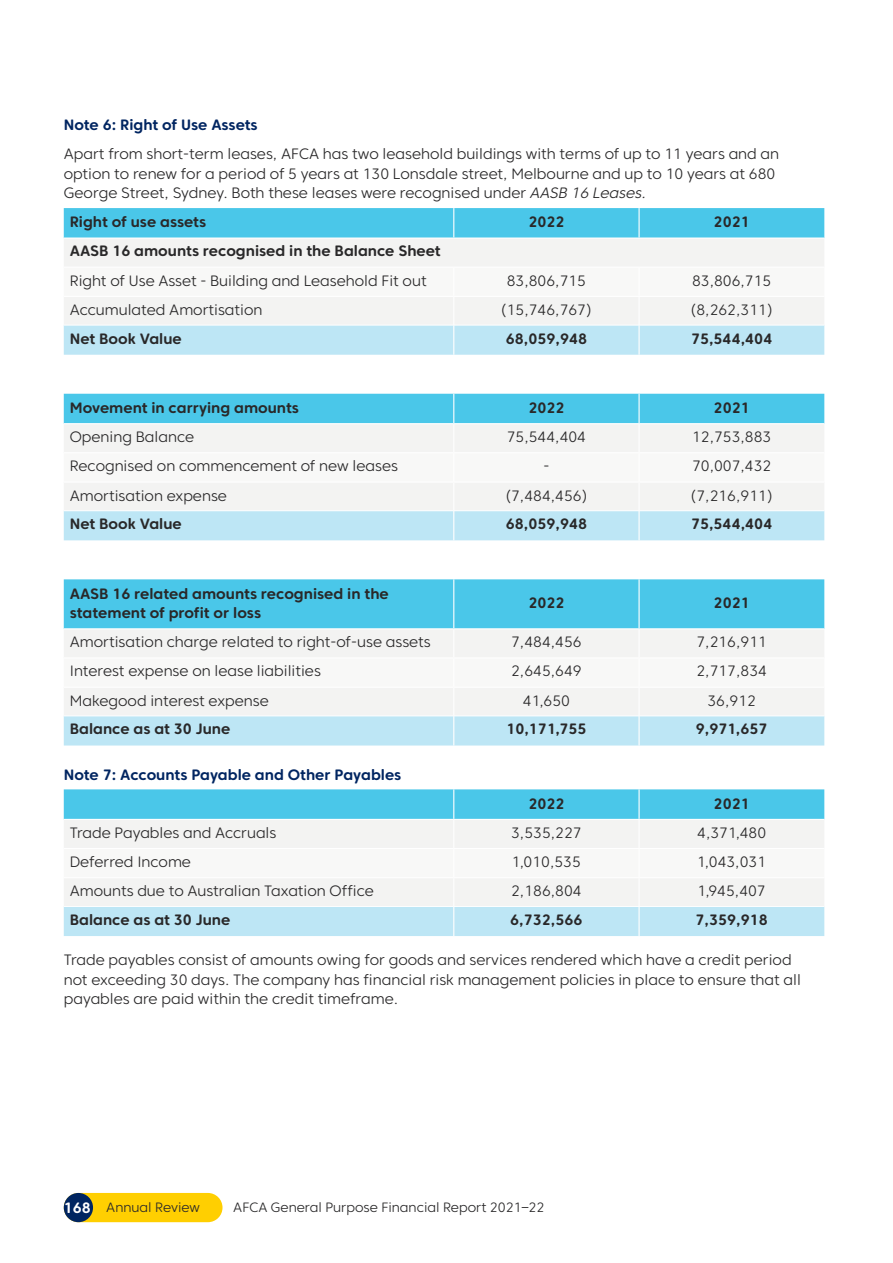
<style>
.page{position:relative;width:893px;height:1263px;background:#fff}
.page>*{position:absolute;margin:0;border:0;box-sizing:border-box;transform-origin:0 0}
.t1{font:300 15px/19.5px "Core Sans CR 35";color:#292829}
.t2{font:700 15px/19.5px "Core Sans CR 65";color:#292829}
.t3{font:700 15px "Core Sans CR 65";color:#002561}
.t4{font:300 13.5px "Core Sans CR 35";color:#292829}
.s1{font-family:"Core Sans CR 35 Light It";font-weight:400}
.s2{font-family:"Core Sans CR 65";font-weight:700;font-size:15px;color:#fff}
</style>
<div class="page">
<div style="left:64px;top:239px;width:760px;height:27px;background:#f3f3f2"></div>
<div style="left:64px;top:208px;width:760px;height:29px;background:#4ac7e9"></div>
<hr style="left:638px;top:208px;width:2px;height:29px;background:#fff">
<svg style="left:64px;top:297px;width:760px;height:58px"></svg>
<hr style="left:638px;top:297px;width:2px;height:28px;background:#fff">
<hr style="left:453px;top:325px;width:1px;height:30px;background:#fff">
<hr style="left:638px;top:325px;width:2px;height:30px;background:#fff">
<hr style="left:64px;top:325px;width:390px;height:1px;background:#fff">
<hr style="left:454px;top:325px;width:185px;height:1px;background:#fff">
<hr style="left:639px;top:325px;width:185px;height:1px;background:#fff">
<svg style="left:64px;top:394px;width:760px;height:146px"></svg>
<hr style="left:638px;top:511px;width:2px;height:29px;background:#fff">
<hr style="left:64px;top:510px;width:390px;height:1px;background:#fff">
<hr style="left:454px;top:510px;width:185px;height:1px;background:#fff">
<hr style="left:639px;top:510px;width:185px;height:1px;background:#fff">
<svg style="left:64px;top:579px;width:760px;height:166px"></svg>
<hr style="left:638px;top:716px;width:2px;height:29px;background:#fff">
<hr style="left:64px;top:716px;width:390px;height:1px;background:#fff">
<hr style="left:454px;top:716px;width:185px;height:1px;background:#fff">
<hr style="left:639px;top:716px;width:185px;height:1px;background:#fff">
<svg style="left:64px;top:789px;width:760px;height:147px"></svg>
<hr style="left:638px;top:907px;width:2px;height:29px;background:#fff">
<hr style="left:64px;top:906px;width:390px;height:1px;background:#fff">
<hr style="left:454px;top:906px;width:185px;height:1px;background:#fff">
<hr style="left:639px;top:906px;width:185px;height:1px;background:#fff">
<div style="left:64px;top:1193px;width:158px;height:29px;background:#ffcf01;border-radius:15px"></div>
<div style="left:64px;top:1193px;width:29px;height:29px;background:#002561;border-radius:50%"></div>
<p class="t3" style="left:64px;top:115px;width:195px">Note 6: Right of Use Assets</p>
<p class="t1" style="left:64px;top:144px;width:717px">Apart from short-term leases, AFCA has two leasehold buildings with terms of up to 11 years and an option to renew for a period of 5 years at 130 Lonsdale street, Melbourne and up to 10 years at 680<br>George Street, Sydney. Both these leases were recognised under <span class="s1">AASB 16 Leases.</span></p>
<p class="t2" style="left:70px;top:212px;width:138px">Right of use assets</p>
<p class="t2" style="left:528px;top:212px;width:38px">2022</p>
<p class="t2" style="left:714px;top:212px;width:38px">2021</p>
<p class="t2" style="left:70px;top:241px;width:372px">AASB 16 amounts recognised in the Balance Sheet</p>
<p class="t1" style="left:70px;top:271px;width:358px">Right of Use Asset - Building and Leasehold Fit out</p>
<p class="t1" style="left:507px;top:271px;width:81px">83,806,715</p>
<p class="t1" style="left:692px;top:271px;width:81px">83,806,715</p>
<p class="t1" style="left:70px;top:300px;width:194px">Accumulated Amortisation</p>
<p class="t1" style="left:501px;top:300px;width:93px">(15,746,767)</p>
<p class="t1" style="left:690px;top:300px;width:84px">(8,262,311)</p>
<p class="t2" style="left:70px;top:328px;width:114px">Net Book Value</p>
<p class="t2" style="left:506px;top:328px;width:83px">68,059,948</p>
<p class="t2" style="left:691px;top:328px;width:83px">75,544,404</p>
<p class="t2" style="left:70px;top:398px;width:231px">Movement in carrying amounts</p>
<p class="t2" style="left:528px;top:398px;width:38px">2022</p>
<p class="t2" style="left:714px;top:398px;width:38px">2021</p>
<p class="t1" style="left:70px;top:427px;width:126px">Opening Balance</p>
<p class="t1" style="left:507px;top:427px;width:81px">75,544,404</p>
<p class="t1" style="left:692px;top:427px;width:81px">12,753,883</p>
<p class="t1" style="left:70px;top:456px;width:330px">Recognised on commencement of new leases</p>
<p class="t1" style="left:543px;top:456px;width:7px">-</p>
<p class="t1" style="left:692px;top:456px;width:81px">70,007,432</p>
<p class="t1" style="left:70px;top:485px;width:159px">Amortisation expense</p>
<p class="t1" style="left:505px;top:485px;width:84px">(7,484,456)</p>
<p class="t1" style="left:690px;top:485px;width:84px">(7,216,911)</p>
<p class="t2" style="left:70px;top:514px;width:114px">Net Book Value</p>
<p class="t2" style="left:506px;top:514px;width:83px">68,059,948</p>
<p class="t2" style="left:691px;top:514px;width:83px">75,544,404</p>
<p class="t2" style="left:70px;top:583px;width:320px">AASB 16 related amounts recognised in the statement of profit or loss</p>
<p class="t2" style="left:528px;top:593px;width:38px">2022</p>
<p class="t2" style="left:714px;top:593px;width:38px">2021</p>
<p class="t1" style="left:70px;top:632px;width:362px">Amortisation charge related to right-of-use assets</p>
<p class="t1" style="left:511px;top:632px;width:72px">7,484,456</p>
<p class="t1" style="left:696px;top:632px;width:72px">7,216,911</p>
<p class="t1" style="left:70px;top:661px;width:253px">Interest expense on lease liabilities</p>
<p class="t1" style="left:511px;top:661px;width:72px">2,645,649</p>
<p class="t1" style="left:696px;top:661px;width:72px">2,717,834</p>
<p class="t1" style="left:70px;top:691px;width:201px">Makegood interest expense</p>
<p class="t1" style="left:523px;top:691px;width:49px">41,650</p>
<p class="t1" style="left:707px;top:691px;width:50px">36,912</p>
<p class="t2" style="left:70px;top:719px;width:162px">Balance as at 30 June</p>
<p class="t2" style="left:506px;top:719px;width:82px">10,171,755</p>
<p class="t2" style="left:696px;top:719px;width:73px">9,971,657</p>
<p class="t3" style="left:64px;top:765px;width:339px">Note 7: Accounts Payable and Other Payables</p>
<p class="t2" style="left:528px;top:793px;width:38px">2022</p>
<p class="t2" style="left:714px;top:793px;width:38px">2021</p>
<p class="t1" style="left:70px;top:823px;width:208px">Trade Payables and Accruals</p>
<p class="t1" style="left:511px;top:823px;width:72px">3,535,227</p>
<p class="t1" style="left:697px;top:823px;width:71px">4,371,480</p>
<p class="t1" style="left:70px;top:852px;width:123px">Deferred Income</p>
<p class="t1" style="left:512px;top:852px;width:70px">1,010,535</p>
<p class="t1" style="left:697px;top:852px;width:70px">1,043,031</p>
<p class="t1" style="left:70px;top:881px;width:306px">Amounts due to Australian Taxation Office</p>
<p class="t1" style="left:511px;top:881px;width:72px">2,186,804</p>
<p class="t1" style="left:698px;top:881px;width:70px">1,945,407</p>
<p class="t2" style="left:70px;top:910px;width:162px">Balance as at 30 June</p>
<p class="t2" style="left:510px;top:910px;width:74px">6,732,566</p>
<p class="t2" style="left:695px;top:910px;width:74px">7,359,918</p>
<p class="t1" style="left:64px;top:950px;width:739px">Trade payables consist of amounts owing for goods and services rendered which have a credit period not exceeding 30 days. The company has financial risk management policies in place to ensure that all payables are paid within the credit timeframe.</p>
<p class="t4" style="left:64px;top:1199px;width:138px"><span class="s2">168</span> Annual Review</p>
<p class="t4" style="left:233px;top:1199px;width:313px">AFCA General Purpose Financial Report 2021–22</p>
</div>
